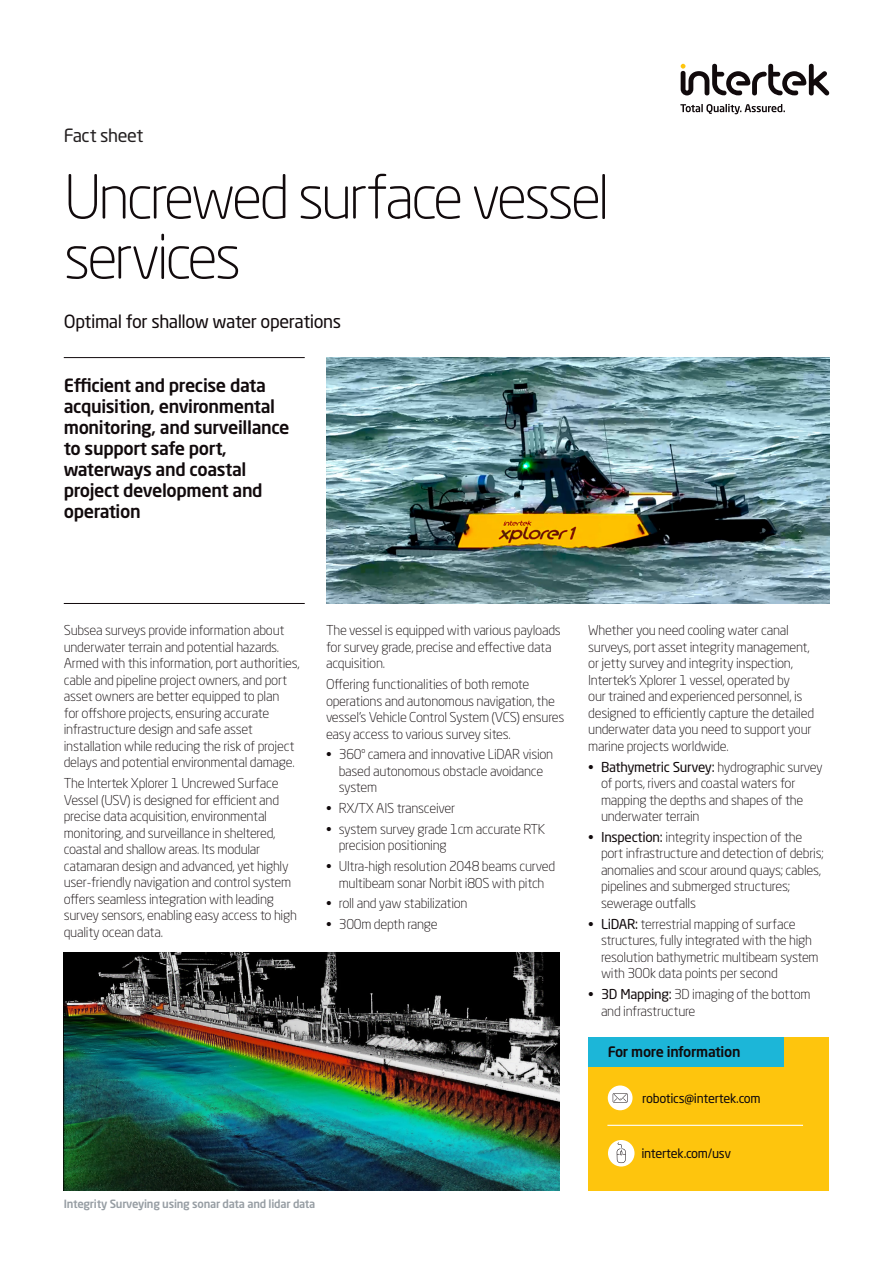
<style>
.page{position:relative;width:893px;height:1263px;background:#fff}
.page>*{position:absolute;margin:0;border:0;box-sizing:border-box;transform-origin:0 0}
.Paragraph_Style_1{font:300 60px/60px "Neo Sans Std";letter-spacing:-.055em;color:#110a0c}
.t1{font:500 18px/21px "Neo Sans Std";letter-spacing:-.02em;color:#110a0c}
.Paragraph_Style_1-2{font:18px "Neo Sans Std";letter-spacing:-.03em;color:#110a0c}
.Paragraph_Style_1-3{font:18px "Neo Sans Std";letter-spacing:-.025em;color:#231f20}
.t2{font:500 14.25px "Neo Sans Std";letter-spacing:-.02em;color:#110a0c}
.t3{font:300 13.5px/16.5px "Neo Sans Std";letter-spacing:-.02em;color:#110a0c}
.t4{font:12.75px "Neo Sans Std";letter-spacing:-.02em;color:#110a0c}
.t5{font:500 11.25px "Neo Sans Std";letter-spacing:-.02em;color:#969da3}
.s1{font-weight:400}
</style>
<div class="page">
<svg style="left:680px;top:104px;width:105px;height:10px"></svg>
<svg style="left:681px;top:64px;width:148px;height:31px"></svg>
<img style="left:326px;top:357px;width:503px;height:247px">
<hr style="left:64px;top:603px;width:241px;height:1px;background:#110a0c">
<hr style="left:64px;top:357px;width:241px;height:1px;background:#110a0c">
<div style="left:588px;top:1037px;width:241px;height:154px;background:#fec50d"></div>
<div style="left:588px;top:1037px;width:196px;height:30px;background:#1cb6d8"></div>
<div style="left:608px;top:1140px;width:26px;height:26px;background:#fff;border-radius:50%"></div>
<svg style="left:617px;top:1142px;width:9px;height:21px"></svg>
<hr style="left:607px;top:1125px;width:196px;height:1px;background:#fff">
<div style="left:608px;top:1085px;width:24px;height:25px;background:#fff;border-radius:50%"></div>
<svg style="left:613px;top:1093px;width:15px;height:9px"></svg>
<img style="left:64px;top:952px;width:496px;height:239px">
<p class="Paragraph_Style_1-3" style="left:64px;top:124px;width:81px">Fact sheet</p>
<p class="Paragraph_Style_1" style="left:64px;top:166px;width:547px">Uncrewed surface vessel services</p>
<p class="Paragraph_Style_1-2" style="left:64px;top:311px;width:279px">Optimal for shallow water operations</p>
<p class="t1" style="left:64px;top:375px;width:227px">Efficient and precise data acquisition, environmental monitoring, and surveillance to support safe port, waterways and coastal project development and operation</p>
<p class="t3" style="left:64px;top:622px;width:238px">Subsea surveys provide information about underwater terrain and potential hazards.<br>Armed with this information, port authorities, cable and pipeline project owners, and port asset owners are better equipped to plan<br>for offshore projects, ensuring accurate infrastructure design and safe asset installation while reducing the risk of project delays and potential environmental damage.</p>
<p class="t3" style="left:64px;top:775px;width:235px">The Intertek Xplorer 1 Uncrewed Surface Vessel (USV) is designed for efficient and precise data acquisition, environmental monitoring, and surveillance in sheltered, coastal and shallow areas. Its modular catamaran design and advanced, yet highly user-friendly navigation and control system offers seamless integration with leading survey sensors, enabling easy access to high quality ocean data.</p>
<p class="t3" style="left:326px;top:622px;width:236px">The vessel is equipped with various payloads for survey grade, precise and effective data acquisition.</p>
<p class="t3" style="left:326px;top:676px;width:240px">Offering functionalities of both remote operations and autonomous navigation, the vessel’s Vehicle Control System (VCS) ensures easy access to various survey sites.</p>
<p class="t3" style="left:339px;top:746px;width:216px;text-indent:-13px">• 360º camera and innovative LiDAR vision based autonomous obstacle avoidance system</p>
<p class="t3" style="left:326px;top:800px;width:131px">• RX/TX AIS transceiver</p>
<p class="t3" style="left:339px;top:821px;width:208px;text-indent:-13px">• system survey grade 1cm accurate RTK precision positioning</p>
<p class="t3" style="left:326px;top:858px;width:231px;text-align:center">• Ultra-high resolution 2048 beams curved multibeam sonar Norbit i80S with pitch</p>
<p class="t3" style="left:326px;top:895px;width:143px">• roll and yaw stabilization</p>
<p class="t3" style="left:326px;top:916px;width:113px">• 300m depth range</p>
<p class="t5" style="left:64px;top:1196px;width:253px">Integrity Surveying using sonar data and lidar data</p>
<p class="t3" style="left:588px;top:622px;width:227px">Whether you need cooling water canal surveys, port asset integrity management, or jetty survey and integrity inspection, Intertek’s Xplorer 1 vessel, operated by<br>our trained and experienced personnel, is designed to efficiently capture the detailed underwater data you need to support your marine projects worldwide.</p>
<p class="t3" style="left:601px;top:758px;width:223px;text-indent:-13px">• <span class="s1">Bathymetric Survey:</span> hydrographic survey of ports, rivers and coastal waters for mapping the depths and shapes of the underwater terrain</p>
<p class="t3" style="left:601px;top:829px;width:224px;text-indent:-13px">• <span class="s1">Inspection:</span> integrity inspection of the port infrastructure and detection of debris; anomalies and scour around quays; cables, pipelines and submerged structures; sewerage outfalls</p>
<p class="t3" style="left:601px;top:915px;width:219px;text-indent:-13px">• <span class="s1">LiDAR:</span> terrestrial mapping of surface structures, fully integrated with the high resolution bathymetric multibeam system with 300k data points per second</p>
<p class="t3" style="left:601px;top:986px;width:211px;text-indent:-13px">• <span class="s1">3D Mapping:</span> 3D imaging of the bottom and infrastructure</p>
<p class="t2" style="left:608px;top:1043px;width:134px">For more information</p>
<p class="t4" style="left:642px;top:1090px;width:120px">robotics@intertek.com</p>
<p class="t4" style="left:641px;top:1146px;width:91px">intertek.com/usv</p>
</div>
